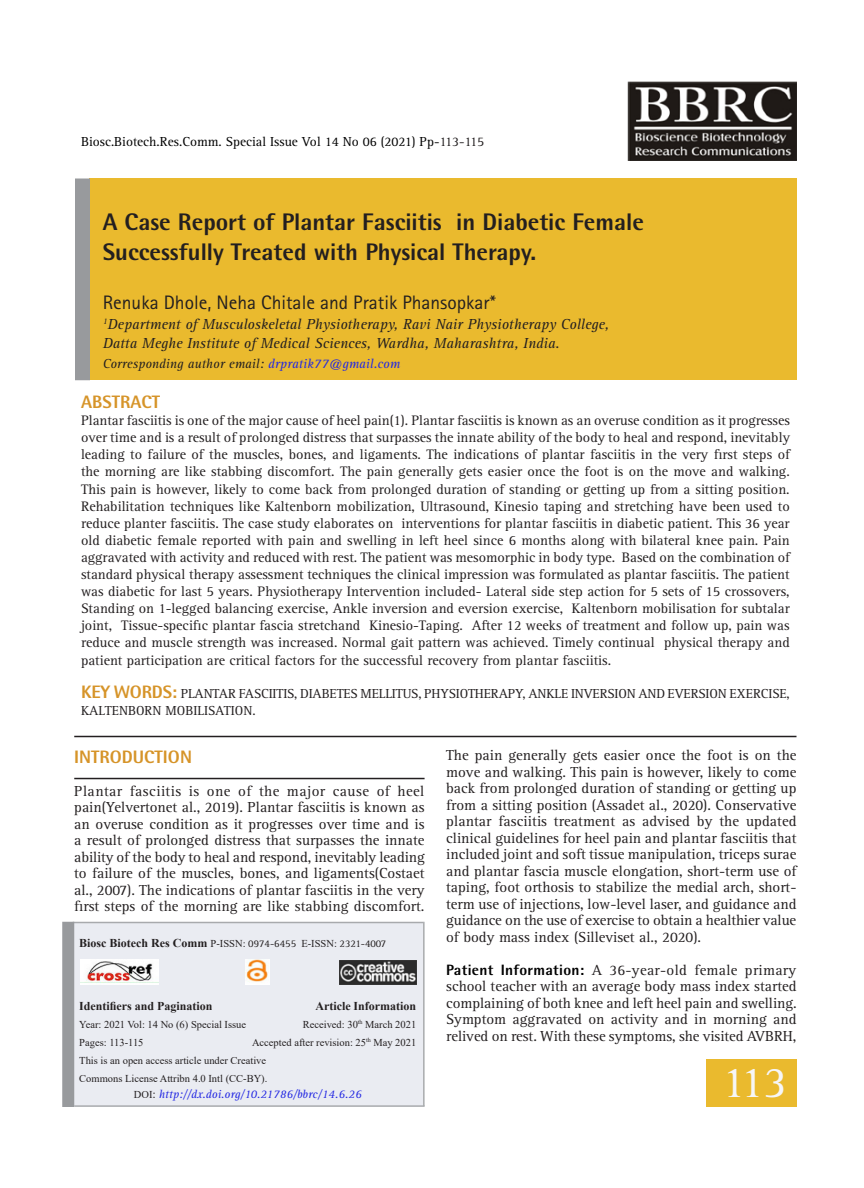
<style>
.page{position:relative;width:864px;height:1188px;background:#fff}
.page>*{position:absolute;margin:0;border:0;box-sizing:border-box;transform-origin:0 0}
.Body_text{font:45px "Rotis Serif Std";color:#f6f6f7}
.Body_text-2{font:800 24px/30px "Rotis Semi Sans Std";color:#231f20}
.Body_text-3{font:19.5px "Rotis Sans Serif Std";color:#231f20}
.Body_text-4{font:800 18px "Rotis Semi Sans Std";color:#d69429}
.Body_text-5{font:15px/16.5px "Rotis Serif Std";color:#231f20;text-align:justify}
.Body_text-6{font:italic 15px "Rotis Serif Std";color:#231f20}
.Body_text-7{font:14.25px/17.1px "Rotis Serif Std";color:#231f20;text-align:justify}
.Body_text-8{font:13.5px "Rotis Serif Std";letter-spacing:-.01em;color:#231f20}
.Body_text-9{font:13.5px "Rotis Serif Std";color:#000}
.Body_text-10{font:italic 13.5px "Rotis Serif Std";color:#231f20}
.Body_text-11{font:700 12px "Times New Roman";color:#231f20}
.Body_text-12{font:italic 12px "Rotis Serif Std";color:#2328e2}
.Body_text-13{font:10.5px "Times New Roman";color:#231f20}
.s1{color:#231f20}
.s2{color:#2328e2}
.s3{font-family:"Rotis Serif Std";font-weight:400;font-size:13.5px;color:#231f20}
.s4{font-weight:400;font-size:10.5px}
.s5{font-family:"Rotis Serif Std";font-weight:400;font-size:10.5px}
.s6{font-family:"Times New Roman";font-style:normal;font-size:10.5px;color:#231f20}
.s7{font-family:"Times New Roman";font-style:normal;color:#231f20}
.s8{font-family:"Rotis Semi Sans Std";font-weight:800;color:#000}
</style>
<div class="page">
<img style="left:627px;top:81px;width:169px;height:79px">
<div style="left:89px;top:178px;width:707px;height:202px;background:#eaba2e"></div>
<div style="left:75px;top:178px;width:15px;height:202px;background:#989a9d"></div>
<hr style="left:74px;top:736px;width:722px;height:1px;background:#231f20">
<div style="left:73px;top:922px;width:350px;height:184px;background:#eaecf2"></div>
<hr style="left:73px;top:922px;width:350px;height:1px;background:#a8aaad">
<hr style="left:423px;top:922px;width:2px;height:184px;background:#a8aaad">
<img style="left:339px;top:960px;width:77px;height:25px">
<img style="left:245px;top:959px;width:24px;height:26px">
<img style="left:80px;top:959px;width:79px;height:26px">
<hr style="left:74px;top:1105px;width:351px;height:2px;background:#a8aaad">
<div style="left:62px;top:922px;width:12px;height:185px;background:#989a9d"></div>
<div style="left:706px;top:1060px;width:90px;height:47px;background:#eaba2e"></div>
<hr style="left:74px;top:778px;width:351px;height:1px;background:#231f20">
<p class="Body_text-9" style="left:81px;top:134px;width:405px">Biosc.Biotech.Res.Comm. Special Issue Vol 14 No 06 (2021) Pp-<span class="s1">113-115</span></p>
<p class="Body_text-2" style="left:103px;top:206px;width:543px">A Case Report of Plantar Fasciitis in Diabetic Female<br>Successfully Treated with Physical Therapy.</p>
<p class="Body_text-3" style="left:103px;top:291px;width:395px">Renuka Dhole, Neha Chitale and Pratik Phansopkar*</p>
<p class="Body_text-6" style="left:103px;top:315px;width:508px"><sup>1</sup>Department of Musculoskeletal Physiotherapy, Ravi Nair Physiotherapy College,</p>
<p class="Body_text-6" style="left:103px;top:335px;width:458px">Datta Meghe Institute of Medical Sciences, Wardha, Maharashtra, India.</p>
<p class="Body_text-10" style="left:103px;top:356px;width:299px">Corresponding author email: <span class="s2">drpratik77@gmail.com</span></p>
<p class="Body_text-4" style="left:81px;top:390px;width:81px">ABSTRACT</p>
<p class="Body_text-7" style="left:81px;top:412px;width:711px">Plantar fasciitis is one of the major cause of heel pain(1). Plantar fasciitis is known as an overuse condition as it progresses over time and is a result of prolonged distress that surpasses the innate ability of the body to heal and respond, inevitably leading to failure of the muscles, bones, and ligaments. The indications of plantar fasciitis in the very first steps of the morning are like stabbing discomfort. The pain generally gets easier once the foot is on the move and walking.<br>This pain is however, likely to come back from prolonged duration of standing or getting up from a sitting position.<br>Rehabilitation techniques like Kaltenborn mobilization, Ultrasound, Kinesio taping and stretching have been used to reduce planter fasciitis. The case study elaborates on interventions for plantar fasciitis in diabetic patient. This 36 year old diabetic female reported with pain and swelling in left heel since 6 months along with bilateral knee pain. Pain aggravated with activity and reduced with rest. The patient was mesomorphic in body type. Based on the combination of standard physical therapy assessment techniques the clinical impression was formulated as plantar fasciitis. The patient was diabetic for last 5 years. Physiotherapy Intervention included- Lateral side step action for 5 sets of 15 crossovers, Standing on 1-legged balancing exercise, Ankle inversion and eversion exercise, Kaltenborn mobilisation for subtalar joint, Tissue-specific plantar fascia stretchand Kinesio-Taping. After 12 weeks of treatment and follow up, pain was reduce and muscle strength was increased. Normal gait pattern was achieved. Timely continual physical therapy and patient participation are critical factors for the successful recovery from plantar fasciitis.</p>
<p class="Body_text-4" style="left:81px;top:681px;width:116px">KEY WORDS: <span class="s3">Plantar</span></p>
<p class="Body_text-8" style="left:239px;top:686px;width:37px">Fas ciitis</p>
<p class="Body_text-8" style="left:294px;top:686px;width:92px">, Diabetes Mellitus</p>
<p class="Body_text-8" style="left:418px;top:686px;width:373px">, Physiotherapy, Ankle Inversion And Eversion Exercise,</p>
<p class="Body_text-8" style="left:81px;top:702px;width:112px">Kaltenb orn Mobilisati</p>
<p class="Body_text-8" style="left:235px;top:702px;width:22px">on.</p>
<p class="Body_text-4" style="left:74px;top:745px;width:119px">INTRODUCTION</p>
<p class="Body_text-5" style="left:74px;top:783px;width:352px">Plantar fasciitis is one of the major cause of heel pain(Yelvertonet al., 2019). Plantar fasciitis is known as an overuse condition as it progresses over time and is a result of prolonged distress that surpasses the innate ability of the body to heal and respond, inevitably leading to failure of the muscles, bones, and ligaments(Costaet al., 2007). The indications of plantar fasciitis in the very first steps of the morning are like stabbing discomfort.</p>
<p class="Body_text-11" style="left:79px;top:935px;width:308px">Biosc Biotech Res Comm <span class="s4">P-ISSN:</span> <span class="s5">0974-6455</span> <span class="s4">E-ISSN:</span> <span class="s5">2321-4007</span></p>
<p class="Body_text-11" style="left:79px;top:997px;width:135px">Identifiers and Pagination</p>
<p class="Body_text-11" style="left:315px;top:997px;width:102px">Article Information</p>
<p class="Body_text-13" style="left:79px;top:1017px;width:168px">Year: 2021 Vol: 14 No (6) Special Issue</p>
<p class="Body_text-13" style="left:303px;top:1017px;width:115px">Received: 30<sup>th</sup> March 2021</p>
<p class="Body_text-13" style="left:79px;top:1035px;width:66px">Pages: 113-115</p>
<p class="Body_text-13" style="left:252px;top:1035px;width:166px">Accepted after revision: 25<sup>th</sup> May 2021</p>
<p class="Body_text-13" style="left:79px;top:1053px;width:188px">This is an open access article under Creative</p>
<p class="Body_text-13" style="left:79px;top:1071px;width:190px">Commons License Attribn 4.0 Intl (CC-BY).</p>
<p class="Body_text-12" style="left:134px;top:1087px;width:229px"><span class="s6">DOI</span><span class="s7">:</span> http://dx.doi.org/10.21786/bbrc/14.6.26</p>
<p class="Body_text-5" style="left:446px;top:748px;width:352px">The pain generally gets easier once the foot is on the move and walking. This pain is however, likely to come back from prolonged duration of standing or getting up from a sitting position (Assadet al., 2020). Conservative plantar fasciitis treatment as advised by the updated clinical guidelines for heel pain and plantar fasciitis that included joint and soft tissue manipulation, triceps surae and plantar fascia muscle elongation, short-term use of taping, foot orthosis to stabilize the medial arch, short&shy;term use of injections, low-level laser, and guidance and guidance on the use of exercise to obtain a healthier value of body mass index (Silleviset al., 2020).</p>
<p class="Body_text-5" style="left:446px;top:962px;width:352px"><span class="s8">Patient Information:</span> A 36-year-old female primary school teacher with an average body mass index started complaining of both knee and left heel pain and swelling.<br>Symptom aggravated on activity and in morning and relived on rest. With these symptoms, she visited AVBRH,</p>
<p class="Body_text" style="left:722px;top:1056px;width:67px">113</p>
</div>
